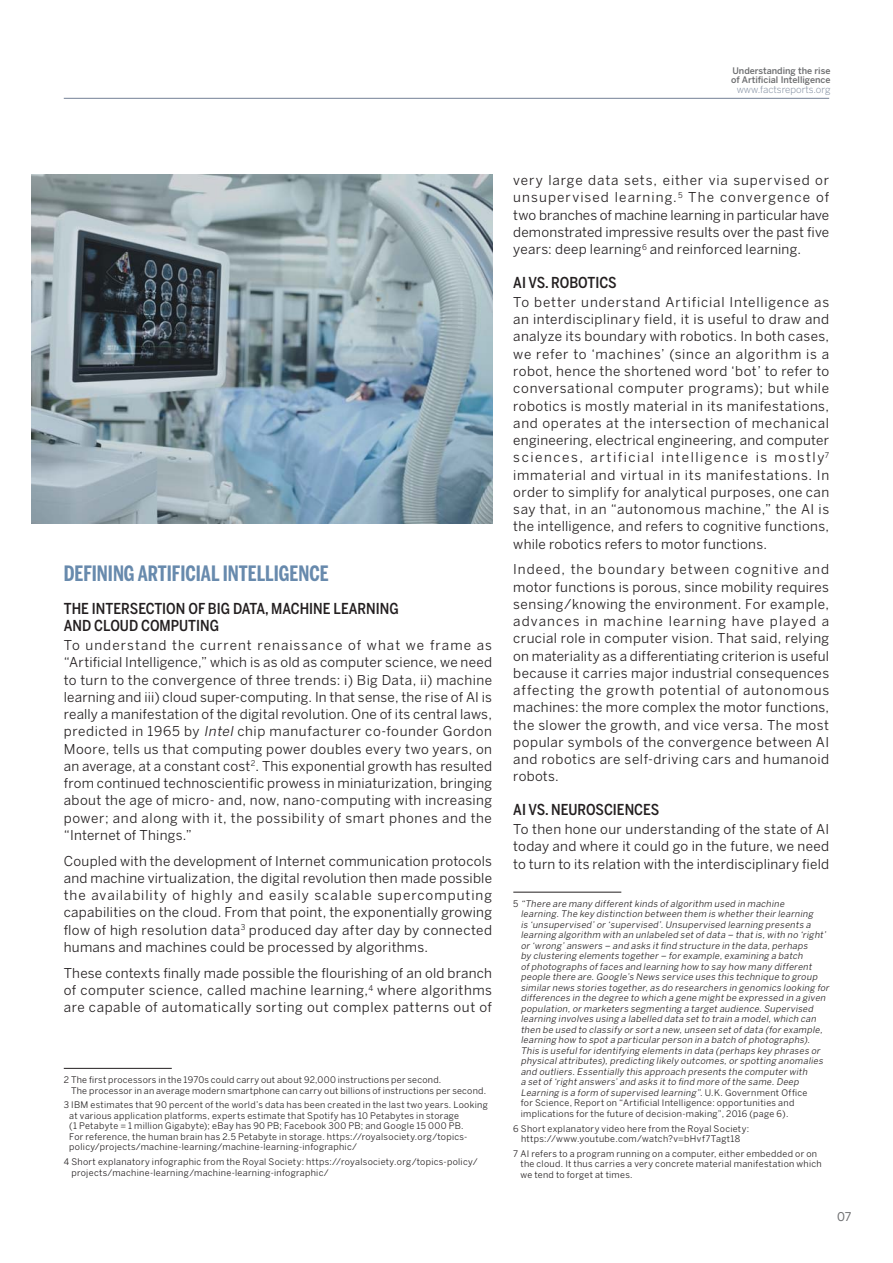
<style>
.page{position:relative;width:893px;height:1263px;background:#fff}
.page>*{position:absolute;margin:0;border:0;box-sizing:border-box;transform-origin:0 0}
.t1{font:700 21px "Benton Sans Comp";color:#688aad}
.t2{font:500 15px/16.5px "Benton Sans Cond";color:#231f20}
.t3{font:13.5px/17.2px "Benton Sans";letter-spacing:.02em;color:#231f20;text-align:justify}
.t4{font:12px "Benton Sans";color:#6d6e70}
.t5{font:300 9.75px "Benton Sans";color:#738196}
.t6{font:italic 9px/10.5px "Benton Sans";color:#231f20}
.t7{font:9px/10.5px "Benton Sans";letter-spacing:.03em;color:#231f20}
.t8{font:500 9px/9px "Benton Sans";color:#6d6e70}
.s1{font-style:italic}
.s2{font-style:normal}
</style>
<div class="page">
<hr style="left:64px;top:1068px;width:108px;height:1px;background:#231f20">
<hr style="left:513px;top:892px;width:108px;height:1px;background:#231f20">
<img style="left:32px;top:174px;width:460px;height:349px">
<hr style="left:64px;top:98px;width:765px;height:1px;background:#738196">
<p class="t8" style="left:731px;top:68px;width:101px">Understanding the rise of Artificial Intelligence</p>
<p class="t5" style="left:737px;top:86px;width:95px">www.factsreports.org</p>
<h1 class="t1" style="left:64px;top:565px;width:266px">DEFINING ARTIFICIAL INTELLIGENCE</h1>
<p class="t2" style="left:64px;top:602px;width:337px">THE INTERSECTION OF BIG DATA, MACHINE LEARNING<br>AND CLOUD COMPUTING</p>
<p class="t3" style="left:64px;top:638px;width:430px">To understand the current renaissance of what we frame as “Artificial Intelligence,” which is as old as computer science, we need to turn to the convergence of three trends: i) Big Data, ii) machine learning and iii) cloud super-computing. In that sense, the rise of AI is really a manifestation of the digital revolution. One of its central laws, predicted in 1965 by <span class="s1">Intel</span> chip manufacturer co-founder Gordon Moore, tells us that computing power doubles every two years, on an average, at a constant cost<sup>2</sup>. This exponential growth has resulted from continued technoscientific prowess in miniaturization, bringing about the age of micro- and, now, nano-computing with increasing power; and along with it, the possibility of smart phones and the “Internet of Things.”</p>
<p class="t3" style="left:64px;top:853px;width:430px">Coupled with the development of Internet communication protocols and machine virtualization, the digital revolution then made possible the availability of highly and easily scalable supercomputing capabilities on the cloud. From that point, the exponentially growing flow of high resolution data<sup>3</sup> produced day after day by connected humans and machines could be processed by algorithms.</p>
<p class="t3" style="left:64px;top:965px;width:430px">These contexts finally made possible the flourishing of an old branch of computer science, called machine learning,<sup>4</sup> where algorithms are capable of automatically sorting out complex patterns out of</p>
<p class="t7" style="left:71px;top:1075px;width:417px;text-indent:-7px">2 The first processors in the 1970s could carry out about 92,000 instructions per second.<br>The processor in an average modern smartphone can carry out billions of instructions per second.</p>
<p class="t7" style="left:69px;top:1101px;width:420px;text-indent:-5px">3 IBM estimates that 90 percent of the world’s data has been created in the last two years. Looking at various application platforms, experts estimate that Spotify has 10 Petabytes in storage<br>(1 Petabyte = 1 million Gigabyte); eBay has 90 PB; Facebook 300 PB; and Google 15 000 PB.<br>For reference, the human brain has 2.5 Petabyte in storage. https://royalsociety.org/topics&shy;policy/projects/machine-learning/machine-learning-infographic/</p>
<p class="t7" style="left:71px;top:1157px;width:408px;text-indent:-8px">4 Short explanatory infographic from the Royal Society: https://royalsociety.org/topics-policy/ projects/machine-learning/machine-learning-infographic/</p>
<p class="t3" style="left:513px;top:173px;width:317px">very large data sets, either via supervised or unsupervised learning.<sup>5</sup> The convergence of two branches of machine learning in particular have demonstrated impressive results over the past five years: deep learning<sup>6</sup> and reinforced learning.</p>
<p class="t2" style="left:513px;top:275px;width:105px">AI VS. ROBOTICS</p>
<p class="t3" style="left:513px;top:295px;width:317px">To better understand Artificial Intelligence as an interdisciplinary field, it is useful to draw and analyze its boundary with robotics. In both cases, we refer to ‘machines’ (since an algorithm is a robot, hence the shortened word ‘bot’ to refer to conversational computer programs); but while robotics is mostly material in its manifestations, and operates at the intersection of mechanical engineering, electrical engineering, and computer sciences, artificial intelligence is mostly<sup>7 </sup>immaterial and virtual in its manifestations. In order to simplify for analytical purposes, one can say that, in an “autonomous machine,” the AI is the intelligence, and refers to cognitive functions, while robotics refers to motor functions.</p>
<p class="t3" style="left:513px;top:562px;width:317px">Indeed, the boundary between cognitive and motor functions is porous, since mobility requires sensing/knowing the environment. For example, advances in machine learning have played a crucial role in computer vision. That said, relying on materiality as a differentiating criterion is useful because it carries major industrial consequences affecting the growth potential of autonomous machines: the more complex the motor functions, the slower the growth, and vice versa. The most popular symbols of the convergence between AI and robotics are self-driving cars and humanoid robots.</p>
<p class="t2" style="left:513px;top:802px;width:147px">AI VS. NEUROSCIENCES</p>
<p class="t3" style="left:513px;top:822px;width:317px">To then hone our understanding of the state of AI today and where it could go in the future, we need to turn to its relation with the interdisciplinary field</p>
<p class="t6" style="left:521px;top:899px;width:311px;text-indent:-7px"><span class="s2">5</span> “There are many different kinds of algorithm used in machine<br>learning. The key distinction between them is whether their learning<br>is ‘unsupervised’ or ‘supervised’. Unsupervised learning presents a learning algorithm with an unlabeled set of data – that is, with no ‘right’ or ‘wrong’ answers – and asks it find structure in the data, perhaps<br>by clustering elements together – for example, examining a batch<br>of photographs of faces and learning how to say how many different people there are. Google’s News service uses this technique to group similar news stories together, as do researchers in genomics looking for differences in the degree to which a gene might be expressed in a given population, or marketers segmenting a target audience. Supervised learning involves using a labelled data set to train a model, which can then be used to classify or sort a new, unseen set of data (for example, learning how to spot a particular person in a batch of photographs).<br>This is useful for identifying elements in data (perhaps key phrases or physical attributes), predicting likely outcomes, or spotting anomalies and outliers. Essentially this approach presents the computer with<br>a set of ‘right answers’ and asks it to find more of the same. Deep Learning is a form of supervised learning”. <span class="s2">U. K . G ove r n m e n t O f fic e<br>for Science, Report on “Artificial Intelligence: opportunities and implications for the future of decision-making”, 2016 (page 6).</span></p>
<p class="t7" style="left:513px;top:1124px;width:237px;text-align:center">6 Short explanatory video here from the Royal Society: https://www.youtube.com/watch?v=bHvf7Tagt18</p>
<p class="t7" style="left:520px;top:1149px;width:303px;text-indent:-7px">7 AI refers to a program running on a computer, either embedded or on the cloud. It thus carries a very concrete material manifestation which we tend to forget at times.</p>
<p class="t4" style="left:837px;top:1212px;width:16px">07</p>
</div>
